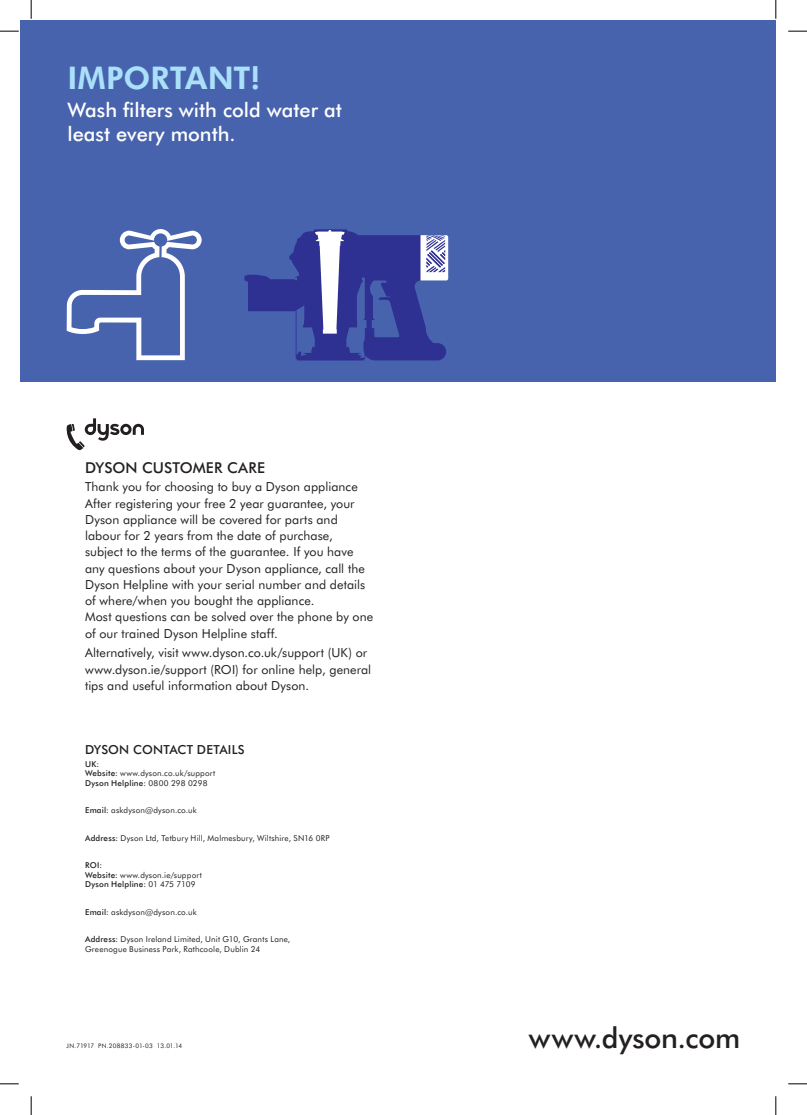
<style>
.page{position:relative;width:807px;height:1115px;background:#fff}
.page>*{position:absolute;margin:0;border:0;box-sizing:border-box;transform-origin:0 0}
.t1{font:800 31.25px "Futura BT";color:#aae0f9}
.t2{font:500 28.75px "Futura BT";color:#231f20}
.t3{font:500 20px/24px "Futura BT";color:#fff}
.t4{font:500 15px "Futura BT";letter-spacing:.005em;color:#231f20}
.t5{font:12.5px/16.2px "Futura BT";letter-spacing:.005em;color:#231f20}
.t6{font:500 12.5px "Futura BT";letter-spacing:.015em;color:#231f20}
.t7{font:8.12px/9.4px "Futura BT";letter-spacing:.02em;color:#231f20}
.t8{font:6.25px "Futura BT";letter-spacing:.015em;color:#231f20}
.s1{font-weight:500}
</style>
<div class="page">
<svg style="left:66px;top:418px;width:78px;height:32px"></svg>
<div style="left:21px;top:21px;width:754px;height:361px;background:#4863ae"></div>
<svg style="left:67px;top:229px;width:135px;height:131px"></svg>
<svg style="left:244px;top:229px;width:204px;height:131px"></svg>
<svg style="left:0;top:30px;width:19px;height:2px"></svg>
<svg style="left:788px;top:30px;width:18px;height:2px"></svg>
<svg style="left:0;top:1083px;width:19px;height:1px"></svg>
<svg style="left:788px;top:1083px;width:18px;height:1px"></svg>
<svg style="left:30px;top:0;width:2px;height:19px"></svg>
<svg style="left:30px;top:1096px;width:2px;height:19px"></svg>
<svg style="left:775px;top:0;width:1px;height:19px"></svg>
<svg style="left:775px;top:1096px;width:1px;height:19px"></svg>
<h1 class="t1" style="left:67px;top:57px;width:33px">IMPORTANT</h1>
<h1 class="t1" style="left:250px;top:57px;width:12px">!</h1>
<h3 class="t3" style="left:67px;top:97px;width:276px">Wash filters with cold water at least every month.</h3>
<p class="t4" style="left:85px;top:458px;width:181px">Dyson customer care</p>
<p class="t5" style="left:85px;top:478px;width:289px">Thank you for choosing to buy a Dyson appliance After registering your free 2 year guarantee, your Dyson appliance will be covered for parts and labour for 2 years from the date of purchase, subject to the terms of the guarantee. If you have any questions about your Dyson appliance, call the Dyson Helpline with your serial number and details of where/when you bought the appliance.<br>Most questions can be solved over the phone by one of our trained Dyson Helpline staff.</p>
<p class="t5" style="left:85px;top:644px;width:287px">Alternatively, visit www.dyson.co.uk/support (UK) or www.dyson.ie/support (ROI) for online help, general tips and useful information about Dyson.</p>
<p class="t6" style="left:85px;top:741px;width:19px">DYSON</p>
<p class="t6" style="left:133px;top:741px;width:10px">CONTACT</p>
<p class="t6" style="left:197px;top:741px;width:48px">DETAILS</p>
<p class="t7" style="left:85px;top:759px;width:132px"><span class="s1">UK:<br>Website:</span> www.dyson.co.uk/support<br><span class="s1">Dyson Helpline:</span> 0800 298 0298</p>
<p class="t7" style="left:85px;top:805px;width:113px"><span class="s1">Email:</span> askdyson@dyson.co.uk</p>
<p class="t7" style="left:85px;top:833px;width:246px"><span class="s1">Address:</span> Dyson Ltd, Tetbury Hill, Malmesbury, Wiltshire, SN16 0RP</p>
<p class="t7" style="left:85px;top:860px;width:118px"><span class="s1">ROI:<br>Website:</span> www.dyson.ie/support<br><span class="s1">Dyson Helpline:</span> 01 475 7109</p>
<p class="t7" style="left:85px;top:907px;width:113px"><span class="s1">Email:</span> askdyson@dyson.co.uk</p>
<p class="t7" style="left:85px;top:934px;width:207px"><span class="s1">Address:</span> Dyson Ireland Limited, Unit G10, Grants Lane,<br>Greenogue Business Park, Rathcoole, Dublin 24</p>
<p class="t8" style="left:67px;top:1042px;width:117px">JN.71917 PN.208833-01-03 13.01.14</p>
<h2 class="t2" style="left:528px;top:1019px;width:213px">www.dyson.com</h2>
</div>
